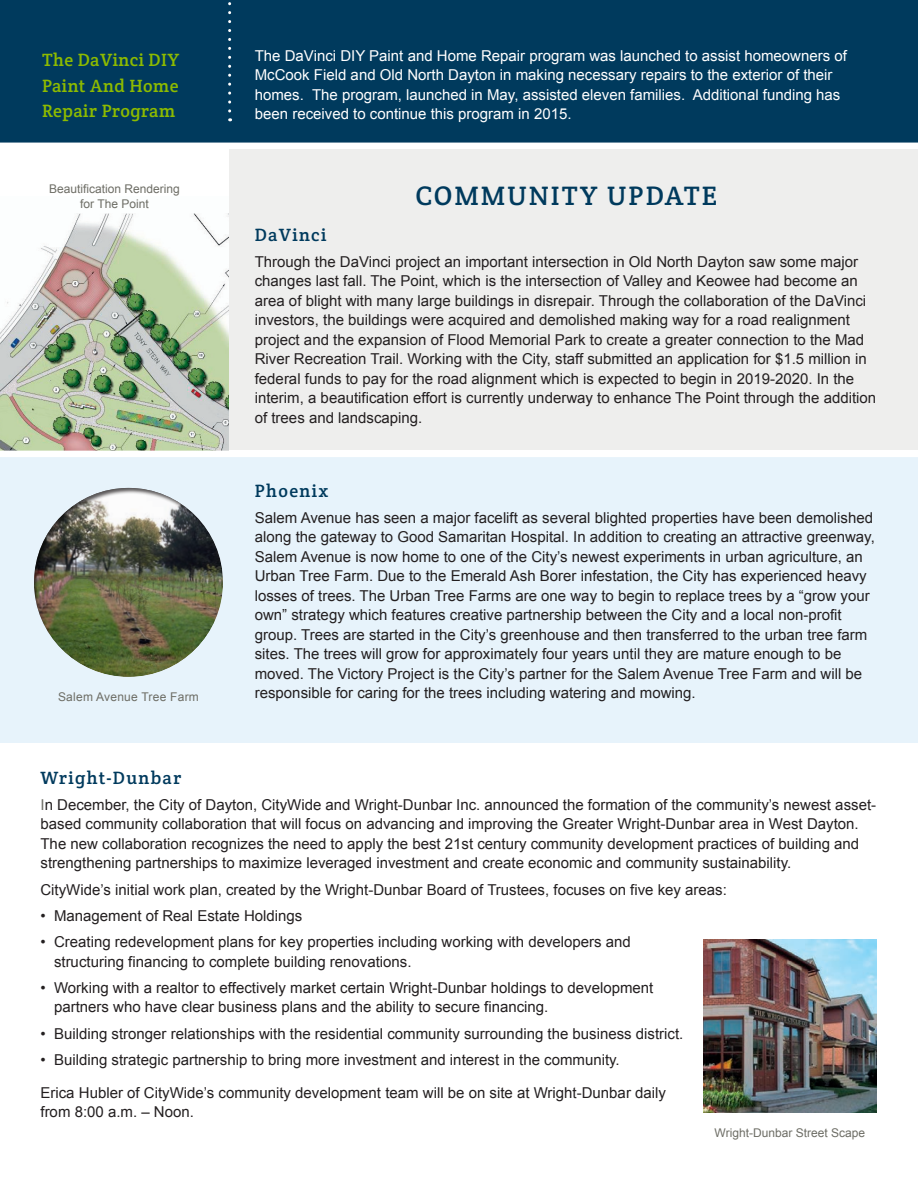
<style>
.page{position:relative;width:918px;height:1188px;background:#fff}
.page>*{position:absolute;margin:0;border:0;box-sizing:border-box;transform-origin:0 0}
.t1{font:27px "Crete Round";letter-spacing:.075em;color:#003a5d}
.t2{font:18px/25.5px "Crete Round";letter-spacing:.025em;color:#8dbb00;text-align:justify}
.t3{font:18px "Crete Round";letter-spacing:.075em;color:#003a5d}
.t4{font:15px/19.5px "Arial";color:#231f20}
.t5{font:15px/19.5px "Arial";color:#fff}
.t6{font:12px/15px "Arial";color:#6d6d65;text-align:center}
.t7{font:12px "Arial";letter-spacing:.02em;color:#6d6d65}
.s1{color:#6d6d65}
</style>
<div class="page">
<div style="left:0;top:149px;width:918px;height:301px;background:#eeeeed"></div>
<div style="left:0;top:143px;width:228px;height:319px;background:#fff"></div>
<img style="left:0;top:213px;width:228px;height:238px">
<div style="left:0;top:454px;width:918px;height:289px;background:#e7f3fb"></div>
<div style="left:33px;top:486px;width:192px;height:192px;background:#231f20;opacity:.75"></div>
<img style="left:704px;top:940px;width:172px;height:172px">
<div style="left:0;top:0;width:918px;height:143px;background:#003a5d"></div>
<svg style="left:228px;top:2px;width:3px;height:109px"></svg>
<div style="left:0;top:451px;width:918px;height:6px;background:#fff"></div>
<p class="t2" style="left:42px;top:47px;width:139px">The DaVinci DIY Paint And Home Repair Program</p>
<p class="t6" style="left:49px;top:182px;width:132px">Beautification Rendering for The Point</p>
<p class="t7" style="left:58px;top:690px;width:142px">Salem Avenue Tree Farm</p>
<p class="t5" style="left:255px;top:46px;width:594px">The DaVinci DIY Paint and Home Repair program was launched to assist homeowners of McCook Field and Old North Dayton in making necessary repairs to the exterior of their homes. The program, launched in May, assisted eleven families. Additional funding has been received to continue this program in 2015.</p>
<p class="t1" style="left:415px;top:179px;width:303px">COMMUNITY UPDATE</p>
<p class="t3" style="left:255px;top:223px;width:73px">DaVinci</p>
<p class="t4" style="left:255px;top:252px;width:623px">Through the DaVinci project an important intersection in Old North Dayton saw some major changes last fall. The Point, which is the intersection of Valley and Keowee had become an area of blight with many large buildings in disrepair. Through the collaboration of the DaVinci investors, the buildings were acquired and demolished making way for a road realignment project and the expansion of Flood Memorial Park to create a greater connection to the Mad River Recreation Trail. Working with the City, staff submitted an application for $1.5 million in federal funds to pay for the road alignment which is expected to begin in 2019-2020. In the interim, a beautification effort is currently underway to enhance The Point through the addition of trees and landscaping.</p>
<p class="t3" style="left:255px;top:479px;width:75px">Phoenix</p>
<p class="t4" style="left:255px;top:508px;width:622px">Salem Avenue has seen a major facelift as several blighted properties have been demolished along the gateway to Good Samaritan Hospital. In addition to creating an attractive greenway, Salem Avenue is now home to one of the City’s newest experiments in urban agriculture, an Urban Tree Farm. Due to the Emerald Ash Borer infestation, the City has experienced heavy losses of trees. The Urban Tree Farms are one way to begin to replace trees by a “grow your own” strategy which features creative partnership between the City and a local non-profit group. Trees are started in the City’s greenhouse and then transferred to the urban tree farm sites. The trees will grow for approximately four years until they are mature enough to be moved. The Victory Project is the City’s partner for the Salem Avenue Tree Farm and will be responsible for caring for the trees including watering and mowing.</p>
<p class="t3" style="left:40px;top:766px;width:142px">Wright-Dunbar</p>
<p class="t4" style="left:40px;top:795px;width:837px"><span class="s1">I</span>n December, the City of Dayton, CityWide and Wright-Dunbar Inc. announced the formation of the community’s newest asset&shy;based community collaboration that will focus on advancing and improving the Greater Wright-Dunbar area in West Dayton.<br>The new collaboration recognizes the need to apply the best 21st century community development practices of building and strengthening partnerships to maximize leveraged investment and create economic and community sustainability.</p>
<p class="t4" style="left:40px;top:880px;width:688px">CityWide’s initial work plan, created by the Wright-Dunbar Board of Trustees, focuses on five key areas:</p>
<p class="t4" style="left:40px;top:906px;width:263px">• Management of Real Estate Holdings</p>
<p class="t4" style="left:54px;top:932px;width:578px;text-indent:-14px">• Creating redevelopment plans for key properties including working with developers and structuring financing to complete building renovations.</p>
<p class="t4" style="left:54px;top:978px;width:601px;text-indent:-14px">• Working with a realtor to effectively market certain Wright-Dunbar holdings to development partners who have clear business plans and the ability to secure financing.</p>
<p class="t4" style="left:40px;top:1024px;width:644px">• Building stronger relationships with the residential community surrounding the business district.</p>
<p class="t4" style="left:40px;top:1050px;width:581px">• Building strategic partnership to bring more investment and interest in the community.</p>
<p class="t4" style="left:40px;top:1083px;width:627px">Erica Hubler of CityWide’s community development team will be on site at Wright-Dunbar daily from 8:00 a.m. – Noon.</p>
<p class="t6" style="left:715px;top:1125px;width:152px">Wright-Dunbar Street Scape</p>
</div>
